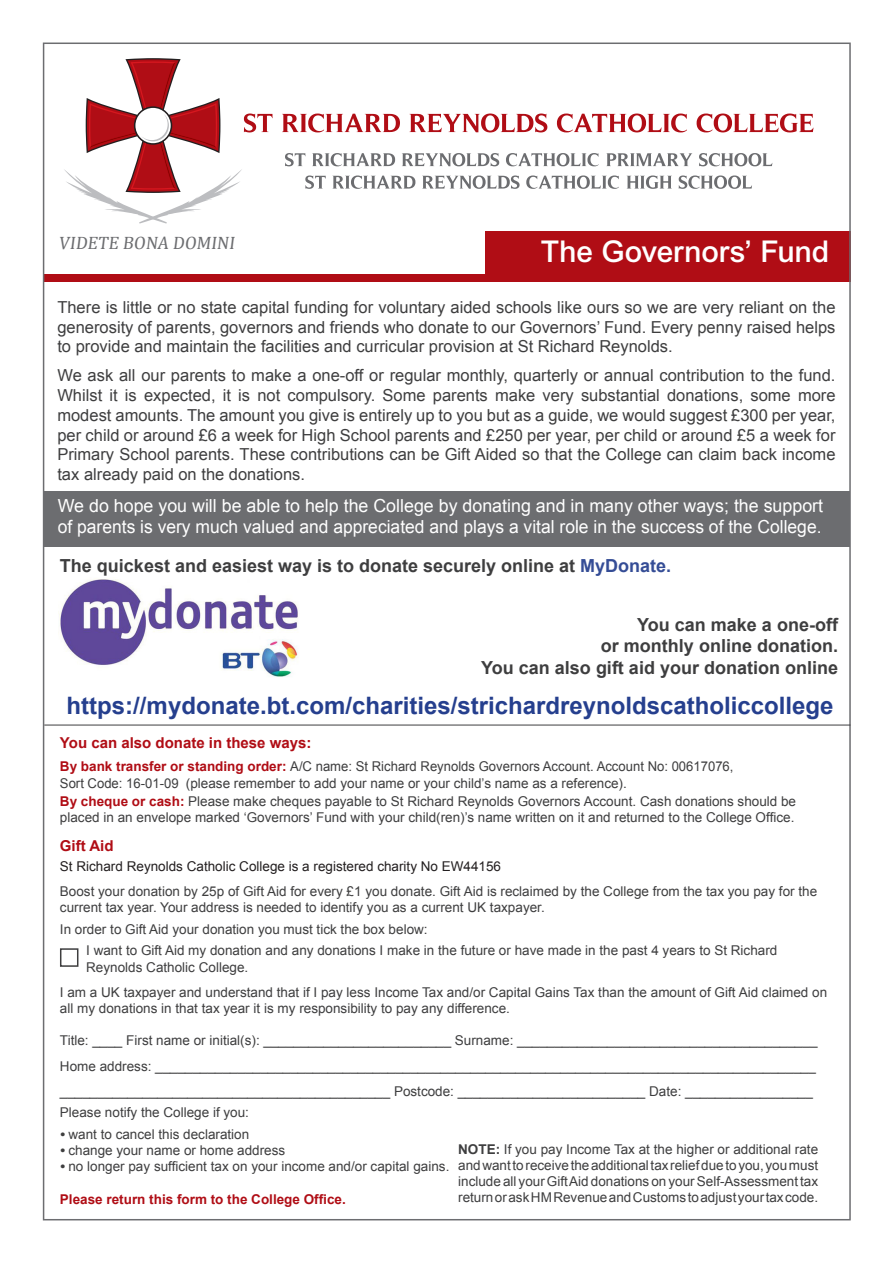
<style>
.page{position:relative;width:893px;height:1263px;background:#fff}
.page>*{position:absolute;margin:0;border:0;box-sizing:border-box;transform-origin:0 0}
.t1{font:500 30px "Arial";letter-spacing:-.005em;color:#fff}
.t2{font:700 24px "Arial";color:#253f8e}
.t3{font:18px/21.6px "Arial";color:#fff}
.t4{font:700 18px "Arial";color:#3e3e3f}
.t5{font:18px "Cambria";color:#6c6d70}
.t6{font:16.5px/19.8px "Arial";color:#3e3e3f;text-align:justify}
.t7{font:700 15px "Arial";color:#b00d15}
.t8{font:13.5px/16.2px "Arial";color:#3e3e3f}
.t9{font:13.5px "Arial";color:#231f20}
.t10{font:700 13.5px "Arial";color:#b00d15}
.s1{color:#354d96}
.s2{font-weight:700;color:#b00d15}
.s3{font-weight:700;font-style:italic}
.s4{font-weight:700}
</style>
<div class="page">
<svg style="left:282px;top:114px;width:118px;height:18px"></svg>
<svg style="left:410px;top:114px;width:137px;height:18px"></svg>
<svg style="left:557px;top:114px;width:130px;height:18px"></svg>
<svg style="left:697px;top:114px;width:116px;height:18px"></svg>
<svg style="left:64px;top:58px;width:208px;height:166px"></svg>
<svg style="left:285px;top:153px;width:20px;height:13px"></svg>
<svg style="left:312px;top:153px;width:83px;height:13px"></svg>
<svg style="left:402px;top:153px;width:97px;height:13px"></svg>
<svg style="left:506px;top:153px;width:93px;height:13px"></svg>
<svg style="left:606px;top:153px;width:86px;height:13px"></svg>
<svg style="left:699px;top:153px;width:73px;height:13px"></svg>
<svg style="left:305px;top:175px;width:21px;height:14px"></svg>
<svg style="left:332px;top:175px;width:83px;height:14px"></svg>
<svg style="left:422px;top:175px;width:98px;height:14px"></svg>
<svg style="left:526px;top:175px;width:93px;height:14px"></svg>
<svg style="left:627px;top:175px;width:45px;height:14px"></svg>
<svg style="left:679px;top:175px;width:73px;height:14px"></svg>
<div style="left:485px;top:231px;width:366px;height:44px;background:#b00d15"></div>
<div style="left:44px;top:275px;width:807px;height:7px;background:#b00d15"></div>
<div style="left:43px;top:491px;width:806px;height:55px;background:#6c6d70"></div>
<img style="left:59px;top:579px;width:240px;height:98px">
<hr style="left:44px;top:725px;width:806px;height:1px;background:#3e3e3f">
<div style="left:60px;top:948px;width:18px;height:19px;border:2px solid #3e3e3f"></div>
<p class="t5" style="left:59px;top:233px;width:190px">VIDETEBONADOMINI</p>
<p class="t1" style="left:541px;top:234px;width:290px">The Governors’ Fund</p>
<p class="t6" style="left:57px;top:297px;width:780px">There is little or no state capital funding for voluntary aided schools like ours so we are very reliant on the generosity of parents, governors and friends who donate to our Governors’ Fund. Every penny raised helps to provide and maintain the facilities and curricular provision at St Richard Reynolds.</p>
<p class="t6" style="left:57px;top:366px;width:780px">We ask all our parents to make a one-off or regular monthly, quarterly or annual contribution to the fund.<br>Whilst it is expected, it is not compulsory. Some parents make very substantial donations, some more modest amounts. The amount you give is entirely up to you but as a guide, we would suggest £300 per year, per child or around £6 a week for High School parents and £250 per year, per child or around £5 a week for Primary School parents. These contributions can be Gift Aided so that the College can claim back income tax already paid on the donations.</p>
<p class="t3" style="left:58px;top:495px;width:767px">We do hope you will be able to help the College by donating and in many other ways; the support of parents is very much valued and appreciated and plays a vital role in the success of the College.</p>
<p class="t4" style="left:60px;top:553px;width:613px">The quickest and easiest way is to donate securely online at <span class="s1">MyDonate.</span></p>
<p class="t4" style="left:637px;top:612px;width:202px">You can make a one-off</p>
<p class="t4" style="left:601px;top:634px;width:239px">or monthly online donation.</p>
<p class="t4" style="left:481px;top:656px;width:358px">You can also gift aid your donation online</p>
<p class="t2" style="left:67px;top:690px;width:768px">https://mydonate.bt.com/charities/strichardreynoldscatholiccollege</p>
<p class="t7" style="left:60px;top:733px;width:253px">You can also donate in these ways:</p>
<p class="t8" style="left:60px;top:758px;width:675px"><span class="s2">By bank transfer or standing order:</span> A/C name: St Richard Reynolds Governors Account. Account No: 00617076,</p>
<p class="t8" style="left:60px;top:775px;width:568px">Sort Code: 16-01-09 (please remember to add your name or your child’s name as a reference).</p>
<p class="t8" style="left:60px;top:793px;width:738px"><span class="s2">By cheque or cash:</span> Please make cheques payable to St Richard Reynolds Governors Account. Cash donations should be placed in an envelope marked ‘Governors’ Fund with your child(ren)’s name written on it and returned to the College Office.</p>
<p class="t7" style="left:60px;top:836px;width:55px">Gift Aid</p>
<p class="t9" style="left:60px;top:858px;width:443px">St Richard Reynolds Catholic College is a registered charity No EW44156</p>
<p class="t8" style="left:60px;top:883px;width:759px">Boost your donation by 25p of Gift Aid for every £1 you donate. Gift Aid is reclaimed by the College from the tax you pay for the current tax year. Your address is needed to identify you as a current UK taxpayer.</p>
<p class="t8" style="left:60px;top:921px;width:369px">In order to Gift Aid your donation you must tick the box below:</p>
<p class="t8" style="left:86px;top:942px;width:693px">I want to Gift Aid my donation and any donations I make in the future or have made in the past 4 years to St Richard<br>Reynolds Catholic College.</p>
<p class="t8" style="left:60px;top:984px;width:769px">I am a UK taxpayer and understand that if I pay less Income Tax and/or Capital Gains Tax than the amount of Gift Aid claimed on all my donations in that tax year it is my responsibility to pay any difference.</p>
<p class="t8" style="left:60px;top:1032px;width:759px">Title: ____ First name or initial(s): _________________________ Surname: ________________________________________</p>
<p class="t8" style="left:60px;top:1058px;width:757px">Home address: ________________________________________________________________________________________</p>
<p class="t8" style="left:60px;top:1083px;width:754px">____________________________________________ Postcode: _________________________ Date: _________________</p>
<p class="t8" style="left:60px;top:1104px;width:191px">Please notify the College if you:</p>
<p class="t8" style="left:60px;top:1126px;width:191px"><span class="s3">•</span> want to cancel this declaration</p>
<p class="t8" style="left:60px;top:1142px;width:227px"><span class="s3">•</span> change your name or home address</p>
<p class="t8" style="left:60px;top:1158px;width:391px"><span class="s3">•</span> no longer pay sufficient tax on your income and/or capital gains.</p>
<p class="t10" style="left:60px;top:1190px;width:287px">Please return this form to the College Office.</p>
<p class="t8" style="left:458px;top:1141px;width:362px;text-align:justify"><span class="s4">NOTE:</span> If you pay Income Tax at the higher or additional rate and want to receive the additional tax relief due to you, you must include all your Gift Aid donations on your Self-Assessment tax return or ask HM Revenue and Customs to adjust your tax code.</p>
</div>
